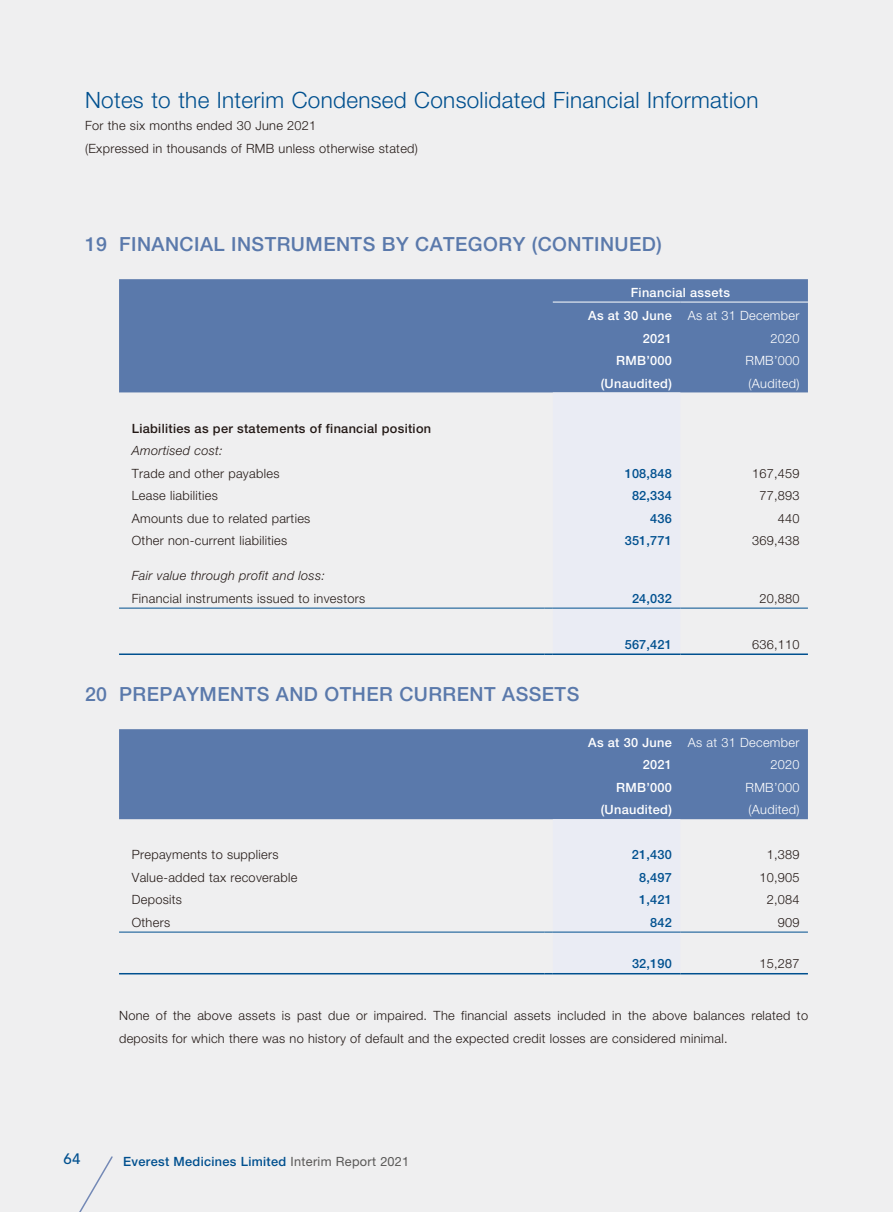
<style>
.page{position:relative;width:893px;height:1212px;background:#efeff0}
.page>*{position:absolute;margin:0;border:0;box-sizing:border-box;transform-origin:0 0}
.t1{font:300 22.5px "Helvetica Neue";letter-spacing:.015em;color:#00508f}
.t2{font:500 19.5px "Helvetica Neue";letter-spacing:.025em;color:#5a79ab}
.t3{font:500 15px "Avenir";color:#00508f}
.t4{font:300 12.75px/22.5px "Helvetica Neue";letter-spacing:.025em;color:#231916}
.t5{font:500 12.75px "Helvetica Neue";letter-spacing:.015em;color:#00508f}
.t6{font:500 12.75px/22.5px "Helvetica Neue";letter-spacing:.025em;color:#fff;text-align:right}
.t7{font:300 12.75px/22.5px "Helvetica Neue";letter-spacing:.025em;color:#fff}
.t8{font:500 12.75px "Helvetica Neue";letter-spacing:.025em;color:#231916}
.t9{font:italic 300 12.75px "Helvetica Neue";letter-spacing:.025em;color:#231916}
.s1{font-weight:400;color:#595857}
</style>
<div class="page">
<svg style="left:79px;top:1156px;width:34px;height:56px"></svg>
<div style="left:119px;top:279px;width:689px;height:113px;background:#5a79ab"></div>
<hr style="left:119px;top:653px;width:425px;height:2px;background:#00508f">
<hr style="left:680px;top:653px;width:128px;height:2px;background:#00508f">
<hr style="left:119px;top:608px;width:425px;height:1px;background:#00508f">
<svg style="left:544px;top:392px;width:136px;height:263px"></svg>
<hr style="left:553px;top:608px;width:127px;height:1px;background:#00508f">
<hr style="left:680px;top:608px;width:128px;height:1px;background:#00508f">
<hr style="left:553px;top:302px;width:127px;height:1px;background:#fff">
<hr style="left:680px;top:302px;width:128px;height:1px;background:#fff">
<div style="left:119px;top:729px;width:689px;height:90px;background:#5a79ab"></div>
<hr style="left:119px;top:973px;width:425px;height:1px;background:#00508f">
<hr style="left:680px;top:973px;width:128px;height:1px;background:#00508f">
<hr style="left:119px;top:932px;width:425px;height:1px;background:#00508f">
<svg style="left:544px;top:819px;width:136px;height:155px"></svg>
<hr style="left:553px;top:932px;width:127px;height:1px;background:#00508f">
<hr style="left:680px;top:932px;width:128px;height:1px;background:#00508f">
<h1 class="t1" style="left:85px;top:86px;width:675px">Notes to the Interim Condensed Consolidated Financial Information</h1>
<p class="t4" style="left:85px;top:114px;width:334px">For the six months ended 30 June 2021<br>(Expressed in thousands of RMB unless otherwise stated)</p>
<h2 class="t2" style="left:85px;top:232px;width:578px">19 FINANCIAL INSTRUMENTS BY CATEGORY (CONTINUED)</h2>
<p class="t6" style="left:588px;top:281px;width:143px;line-height:23.2px;text-align:left;text-indent:43px">Financial assets<br>As at 30 June</p>
<p class="t7" style="left:688px;top:304px;width:113px">As at 31 December</p>
<p class="t6" style="left:643px;top:327px;width:30px">2021</p>
<p class="t7" style="left:770px;top:327px;width:30px">2020</p>
<p class="t6" style="left:601px;top:349px;width:73px">RMB’000 (Unaudited)</p>
<p class="t7" style="left:745px;top:349px;width:55px">RMB’000 (Audited)</p>
<p class="t8" style="left:132px;top:420px;width:301px">Liabilities as per statements of financial position</p>
<p class="t9" style="left:132px;top:443px;width:93px">Amortised cost:</p>
<p class="t4" style="left:132px;top:462px;width:149px">Trade and other payables</p>
<p class="t5" style="left:625px;top:465px;width:49px">108,848</p>
<p class="t4" style="left:752px;top:462px;width:49px">167,459</p>
<p class="t4" style="left:132px;top:484px;width:87px">Lease liabilities</p>
<p class="t5" style="left:632px;top:488px;width:41px">82,334</p>
<p class="t4" style="left:760px;top:484px;width:41px">77,893</p>
<p class="t4" style="left:132px;top:507px;width:180px">Amounts due to related parties</p>
<p class="t5" style="left:650px;top:510px;width:23px">436</p>
<p class="t4" style="left:778px;top:507px;width:23px">440</p>
<p class="t4" style="left:132px;top:529px;width:157px">Other non-current liabilities</p>
<p class="t5" style="left:625px;top:533px;width:49px">351,771</p>
<p class="t4" style="left:752px;top:529px;width:49px">369,438</p>
<p class="t9" style="left:132px;top:568px;width:195px">Fair value through profit and loss:</p>
<p class="t4" style="left:132px;top:587px;width:235px">Financial instruments issued to investors</p>
<p class="t5" style="left:632px;top:591px;width:41px">24,032</p>
<p class="t4" style="left:760px;top:587px;width:41px">20,880</p>
<p class="t5" style="left:625px;top:636px;width:49px">567,421</p>
<p class="t4" style="left:752px;top:633px;width:49px">636,110</p>
<h2 class="t2" style="left:85px;top:682px;width:496px">20 PREPAYMENTS AND OTHER CURRENT ASSETS</h2>
<p class="t6" style="left:588px;top:731px;width:85px">As at 30 June</p>
<p class="t7" style="left:688px;top:731px;width:113px">As at 31 December</p>
<p class="t6" style="left:643px;top:753px;width:30px">2021</p>
<p class="t7" style="left:770px;top:753px;width:30px">2020</p>
<p class="t6" style="left:601px;top:776px;width:73px">RMB’000 (Unaudited)</p>
<p class="t7" style="left:745px;top:776px;width:55px">RMB’000 (Audited)</p>
<p class="t4" style="left:132px;top:843px;width:148px">Prepayments to suppliers</p>
<p class="t5" style="left:632px;top:847px;width:41px">21,430</p>
<p class="t4" style="left:767px;top:843px;width:34px">1,389</p>
<p class="t4" style="left:132px;top:866px;width:167px">Value-added tax recoverable</p>
<p class="t5" style="left:639px;top:870px;width:34px">8,497</p>
<p class="t4" style="left:759px;top:866px;width:41px">10,905</p>
<p class="t4" style="left:132px;top:888px;width:52px">Deposits</p>
<p class="t5" style="left:639px;top:892px;width:34px">1,421</p>
<p class="t4" style="left:767px;top:888px;width:34px">2,084</p>
<p class="t4" style="left:132px;top:911px;width:40px">Others</p>
<p class="t5" style="left:650px;top:915px;width:23px">842</p>
<p class="t4" style="left:778px;top:911px;width:23px">909</p>
<p class="t5" style="left:632px;top:956px;width:41px">32,190</p>
<p class="t4" style="left:760px;top:952px;width:41px">15,287</p>
<p class="t4" style="left:119px;top:1004px;width:690px">None of the above assets is past due or impaired. The financial assets included in the above balances related to deposits for which there was no history of default and the expected credit losses are considered minimal.</p>
<p class="t3" style="left:64px;top:1150px;width:18px">64</p>
<p class="t5" style="left:123px;top:1153px;width:287px">Everest Medicines Limited <span class="s1">Interim Report 2021</span></p>
</div>
